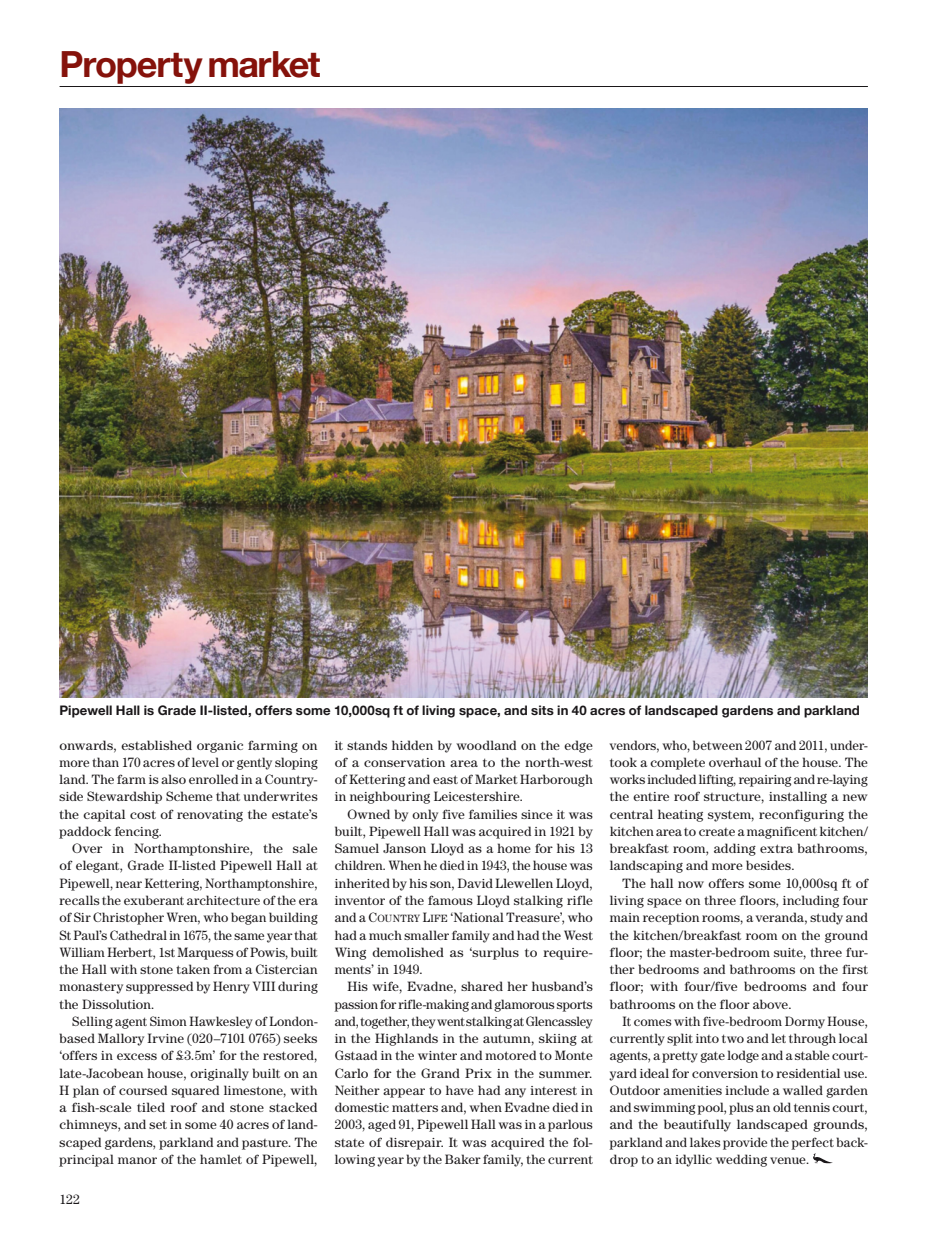
<style>
.page{position:relative;width:936px;height:1234px;background:#fff}
.page>*{position:absolute;margin:0;border:0;box-sizing:border-box;transform-origin:0 0}
.t1{font:700 36px "Helvetica Neue";letter-spacing:-.035em;color:#85120b}
.t2{font:13.5px/17.2px "Century";letter-spacing:.01em;color:#1a1719;text-align:justify}
.t3{font:700 13.2px "Helvetica Neue";letter-spacing:.01em;color:#1a1719}
.s1{font-size:10.5px}
</style>
<div class="page">
<img style="left:60px;top:108px;width:807px;height:589px">
<hr style="left:60px;top:86px;width:807px;height:1px;background:#1a1719">
<svg style="left:813px;top:1153px;width:16px;height:9px"></svg>
<h1 class="t1" style="left:60px;top:36px;width:262px">Property market</h1>
<p class="t3" style="left:60px;top:699px;width:801px">Pipewell Hall is Grade II-listed, offers some 10,000sq ft of living space, and sits in 40 acres of landscaped gardens and parkland</p>
<p class="t2" style="left:60px;top:736px;width:260px">onwards, established organic farming on more than 170 acres of level or gently sloping land. The farm is also enrolled in a Country&shy;side Stewardship Scheme that underwrites the capital cost of renovating the estate’s paddock fencing.</p>
<p class="t2" style="left:60px;top:839px;width:259px;text-indent:13px">Over in Northamptonshire, the sale of elegant, Grade II-listed Pipewell Hall at Pipewell, near Kettering, Northamptonshire, recalls the exuberant architecture of the era of Sir Christopher Wren, who began building St Paul’s Cathedral in 1675, the same year that William Herbert, 1st Marquess of Powis, built the Hall with stone taken from a Cistercian monastery suppressed by Henry VIII during the Dissolution.</p>
<p class="t2" style="left:60px;top:1012px;width:259px;text-indent:13px">Selling agent Simon Hawkesley of London&shy;based Mallory Irvine (020–7101 0765) seeks ‘offers in excess of £3.5m’ for the restored, late-Jacobean house, originally built on an H plan of coursed squared limestone, with a fish-scale tiled roof and stone stacked chimneys, and set in some 40 acres of land&shy;scaped gardens, parkland and pasture. The principal manor of the hamlet of Pipewell,</p>
<p class="t2" style="left:60px;top:1190px;width:22px">122</p>
<p class="t2" style="left:334px;top:736px;width:259px">it stands hidden by woodland on the edge of a conservation area to the north-west of Kettering and east of Market Harborough in neighbouring Leicestershire.</p>
<p class="t2" style="left:334px;top:805px;width:259px;text-indent:13px">Owned by only five families since it was built, Pipewell Hall was acquired in 1921 by Samuel Janson Lloyd as a home for his 13 children. When he died in 1943, the house was inherited by his son, David Llewellen Lloyd, inventor of the famous Lloyd stalking rifle and a C<span class="s1">OUNTRY</span> L<span class="s1">IFE</span> ‘National Treasure’, who had a much smaller family and had the West Wing demolished as ‘surplus to require&shy;ments’ in 1949.</p>
<p class="t2" style="left:334px;top:977px;width:260px;text-indent:13px">His wife, Evadne, shared her husband’s passion for rifle-making and glamorous sports and, together, they went stalking at Glencassley in the Highlands in the autumn, skiing at Gstaad in the winter and motored to Monte Carlo for the Grand Prix in the summer.<br>Neither appear to have had any interest in domestic matters and, when Evadne died in 2003, aged 91, Pipewell Hall was in a parlous state of disrepair. It was acquired the fol&shy;lowing year by the Baker family, the current</p>
<p class="t2" style="left:609px;top:736px;width:259px">vendors, who, between 2007 and 2011, under&shy;took a complete overhaul of the house. The works included lifting, repairing and re-laying the entire roof structure, installing a new central heating system, reconfiguring the kitchen area to create a magnificent kitchen/ breakfast room, adding extra bathrooms, landscaping and more besides.</p>
<p class="t2" style="left:609px;top:874px;width:259px;text-indent:13px">The hall now offers some 10,000sq ft of living space on three floors, including four main reception rooms, a veranda, study and the kitchen/breakfast room on the ground floor; the master-bedroom suite, three fur&shy;ther bedrooms and bathrooms on the first floor; with four/five bedrooms and four bathrooms on the floor above.</p>
<p class="t2" style="left:609px;top:1012px;width:259px;text-indent:13px">It comes with five-bedroom Dormy House, currently split into two and let through local agents, a pretty gate lodge and a stable court&shy;yard ideal for conversion to residential use.<br>Outdoor amenities include a walled garden and swimming pool, plus an old tennis court, and the beautifully landscaped grounds, parkland and lakes provide the perfect back&shy;drop to an idyllic wedding venue.</p>
</div>
